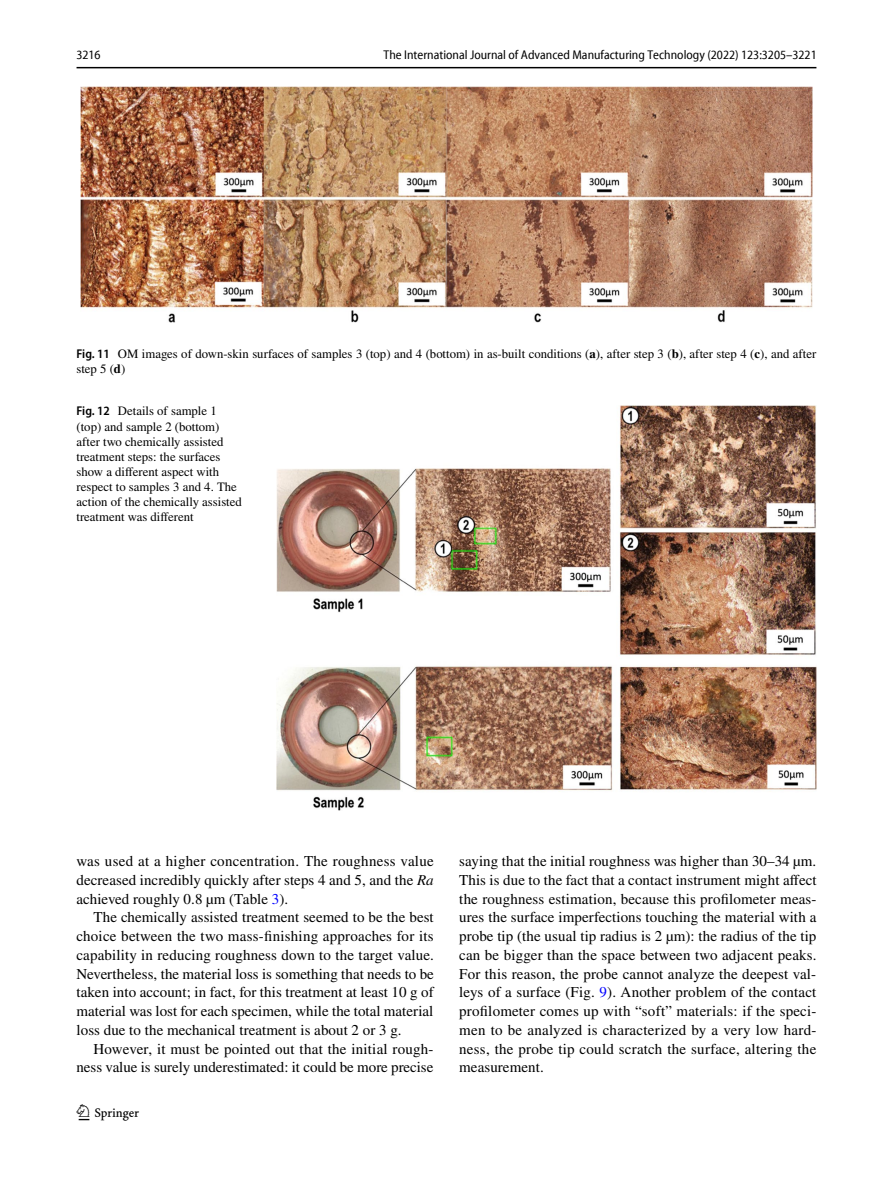
<style>
.page{position:relative;width:893px;height:1187px;background:#fff}
.page>*{position:absolute;margin:0;border:0;box-sizing:border-box;transform-origin:0 0}
.t1{font:22.5px "Springnew Regular 2";color:#000}
.t2{font:15px/18.8px "STIX";letter-spacing:.005em;color:#000;text-align:justify}
.t3{font:12.75px/15px "STIX";color:#000}
.t4{font:semi-condensed 12.75px "Myriad Pro Unic";color:#000}
.s1{font-family:"Myriad Pro";font-weight:600;font-stretch:semi-condensed}
.s2{font-weight:700}
.s3{font-style:italic}
.s4{color:#00f}
</style>
<div class="page">
<hr style="left:77px;top:67px;width:739px;height:1px;background:#000">
<img style="left:81px;top:87px;width:731px;height:236px">
<img style="left:276px;top:406px;width:540px;height:405px">
<p class="t4" style="left:76px;top:50px;width:26px">3216</p>
<p class="t4" style="left:384px;top:50px;width:435px">The International Journal of Advanced Manufacturing Technology (2022) 123:3205–3221</p>
<p class="t3" style="left:77px;top:347px;width:741px"><span class="s1">Fig. 11</span> OM images of down-skin surfaces of samples 3 (top) and 4 (bottom) in as-built conditions (<span class="s2">a</span>), after step 3 (<span class="s2">b</span>), after step 4 (<span class="s2">c</span>), and after step 5 (<span class="s2">d</span>)</p>
<p class="t3" style="left:77px;top:404px;width:167px"><span class="s1">Fig. 12</span> Details of sample 1 (top) and sample 2 (bottom) after two chemically assisted treatment steps: the surfaces show a different aspect with respect to samples 3 and 4. The action of the chemically assisted treatment was different</p>
<p class="t2" style="left:77px;top:852px;width:359px">was used at a higher concentration. The roughness value decreased incredibly quickly after steps 4 and 5, and the <span class="s3">Ra </span>achieved roughly 0.8 µm (Table <span class="s4">3</span>).</p>
<p class="t2" style="left:77px;top:908px;width:359px;text-indent:17px">The chemically assisted treatment seemed to be the best choice between the two mass-finishing approaches for its capability in reducing roughness down to the target value.<br>Nevertheless, the material loss is something that needs to be taken into account; in fact, for this treatment at least 10 g of material was lost for each specimen, while the total material loss due to the mechanical treatment is about 2 or 3 g.</p>
<p class="t2" style="left:77px;top:1040px;width:359px;text-align:right">However, it must be pointed out that the initial rough&shy;ness value is surely underestimated: it could be more precise</p>
<h1 class="t1" style="left:79px;top:1104px;width:62px">1 3</h1>
<p class="t2" style="left:459px;top:852px;width:359px">saying that the initial roughness was higher than 30–34 µm.<br>This is due to the fact that a contact instrument might affect the roughness estimation, because this profilometer meas&shy;ures the surface imperfections touching the material with a probe tip (the usual tip radius is 2 µm): the radius of the tip can be bigger than the space between two adjacent peaks.<br>For this reason, the probe cannot analyze the deepest val&shy;leys of a surface (Fig. <span class="s4">9</span>). Another problem of the contact profilometer comes up with “soft” materials: if the speci&shy;men to be analyzed is characterized by a very low hard&shy;ness, the probe tip could scratch the surface, altering the measurement.</p>
</div>
